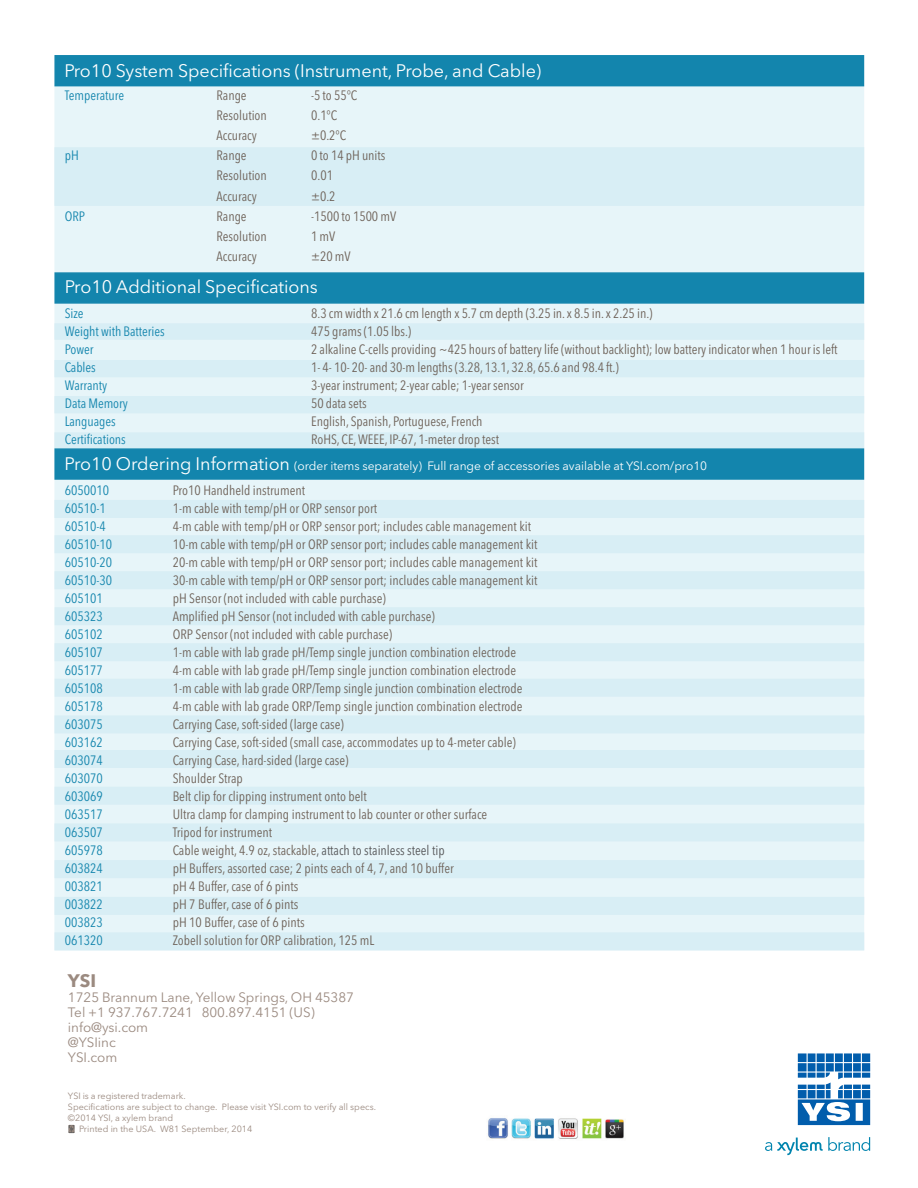
<style>
.page{position:relative;width:918px;height:1188px;background:#fff}
.page>*{position:absolute;margin:0;border:0;box-sizing:border-box;transform-origin:0 0}
.t1{font:18px "Avenir Next LT Pro";color:#fff}
.t2{font:700 18px "Avenir Next LT Pro";color:#9b8a80}
.t3{font:condensed 13.5px "Avenir Next LT Pro";color:#6e6259}
.t4{font:condensed 13.5px "Avenir Next LT Pro";color:#1385ad}
.t5{font:13.5px/15px "Avenir Next LT Pro";color:#9b8a80}
.t6{font:12px "Avenir Next LT Pro";letter-spacing:-.005em;color:#fff}
.t7{font:9px "Avenir Next LT Pro";color:#9b8a80}
.s1{font-size:18px}
.s2{color:#57585a}
</style>
<div class="page">
<div style="left:54px;top:304px;width:810px;height:646px;background:#e7f5f9"></div>
<div style="left:55px;top:932px;width:809px;height:18px;background:#d8eef5"></div>
<div style="left:55px;top:897px;width:809px;height:18px;background:#d8eef5"></div>
<div style="left:55px;top:860px;width:809px;height:18px;background:#d8eef5"></div>
<div style="left:54px;top:823px;width:810px;height:18px;background:#d8eef5"></div>
<div style="left:54px;top:86px;width:810px;height:186px;background:#e7f5f9;border:2px solid #e7f5f9"></div>
<div style="left:54px;top:55px;width:810px;height:31px;background:#1385ad"></div>
<div style="left:54px;top:147px;width:810px;height:59px;background:#d8eef5"></div>
<svg style="left:798px;top:1053px;width:72px;height:72px"></svg>
<svg style="left:765px;top:1137px;width:105px;height:18px"></svg>
<svg style="left:70px;top:1126px;width:3px;height:6px"></svg>
<div style="left:67px;top:1123px;width:9px;height:12px;border:2px solid #fff"></div>
<div style="left:54px;top:272px;width:810px;height:32px;background:#1385ad;border:2px solid #1385ad"></div>
<div style="left:54px;top:323px;width:810px;height:17px;background:#d8eef5"></div>
<div style="left:54px;top:360px;width:810px;height:17px;background:#d8eef5"></div>
<div style="left:54px;top:396px;width:810px;height:17px;background:#d8eef5"></div>
<div style="left:54px;top:432px;width:810px;height:17px;background:#d8eef5"></div>
<div style="left:54px;top:448px;width:810px;height:32px;background:#1385ad;border:2px solid #1385ad"></div>
<div style="left:54px;top:500px;width:810px;height:18px;background:#d8eef5"></div>
<div style="left:55px;top:535px;width:809px;height:18px;background:#d8eef5"></div>
<div style="left:55px;top:571px;width:809px;height:18px;background:#d8eef5"></div>
<div style="left:55px;top:607px;width:809px;height:18px;background:#d8eef5"></div>
<div style="left:55px;top:643px;width:809px;height:18px;background:#d8eef5"></div>
<img style="left:488px;top:1118px;width:136px;height:21px">
<div style="left:55px;top:679px;width:809px;height:18px;background:#d8eef5"></div>
<div style="left:55px;top:715px;width:809px;height:18px;background:#d8eef5"></div>
<div style="left:55px;top:750px;width:809px;height:18px;background:#d8eef5"></div>
<div style="left:55px;top:787px;width:809px;height:18px;background:#d8eef5"></div>
<h1 class="t1" style="left:64px;top:60px;width:479px">Pro10 System Specifications (Instrument, Probe, and Cable)</h1>
<p class="t4" style="left:65px;top:87px;width:61px">Temperature</p>
<p class="t3" style="left:217px;top:87px;width:32px">Range</p>
<p class="t3" style="left:311px;top:87px;width:48px">-5 to 55°C</p>
<p class="t3" style="left:217px;top:107px;width:52px">Resolution</p>
<p class="t3" style="left:311px;top:107px;width:28px">0.1°C</p>
<p class="t3" style="left:217px;top:127px;width:42px">Accuracy</p>
<p class="t3" style="left:311px;top:127px;width:37px">±0.2°C</p>
<p class="t4" style="left:65px;top:147px;width:15px">pH</p>
<p class="t3" style="left:217px;top:147px;width:32px">Range</p>
<p class="t3" style="left:311px;top:147px;width:76px">0 to 14 pH units</p>
<p class="t3" style="left:217px;top:167px;width:52px">Resolution</p>
<p class="t3" style="left:311px;top:167px;width:23px">0.01</p>
<p class="t3" style="left:217px;top:188px;width:42px">Accuracy</p>
<p class="t3" style="left:311px;top:188px;width:26px">±0.2</p>
<p class="t4" style="left:65px;top:208px;width:22px">ORP</p>
<p class="t3" style="left:217px;top:208px;width:32px">Range</p>
<p class="t3" style="left:311px;top:208px;width:87px">-1500 to 1500 mV</p>
<p class="t3" style="left:217px;top:228px;width:52px">Resolution</p>
<p class="t3" style="left:311px;top:228px;width:26px">1 mV</p>
<p class="t3" style="left:217px;top:248px;width:42px">Accuracy</p>
<p class="t3" style="left:311px;top:248px;width:41px">±20 mV</p>
<h1 class="t1" style="left:65px;top:276px;width:255px">Pro10 Additional Specifications</h1>
<p class="t4" style="left:65px;top:306px;width:20px">Size</p>
<p class="t3" style="left:311px;top:306px;width:343px">8.3 cm width x 21.6 cm length x 5.7 cm depth (3.25 in. x 8.5 in. x 2.25 in.)</p>
<p class="t4" style="left:65px;top:324px;width:101px">Weight with Batteries</p>
<p class="t3" style="left:311px;top:324px;width:102px">475 grams (1.05 lbs.)</p>
<p class="t4" style="left:65px;top:342px;width:30px">Power</p>
<p class="t3" style="left:311px;top:342px;width:528px">2 alkaline C-cells providing ~425 hours of battery life (without backlight); low battery indicator when 1 hour is left</p>
<p class="t4" style="left:65px;top:360px;width:33px">Cables</p>
<p class="t3" style="left:311px;top:360px;width:309px">1- 4- 10- 20- and 30-m lengths (3.28, 13.1, 32.8, 65.6 and 98.4 ft.)</p>
<p class="t4" style="left:65px;top:377px;width:44px">Warranty</p>
<p class="t3" style="left:311px;top:377px;width:214px">3-year instrument; 2-year cable; 1-year sensor</p>
<p class="t4" style="left:65px;top:395px;width:65px">Data Memory</p>
<p class="t3" style="left:311px;top:395px;width:57px">50 data sets</p>
<p class="t4" style="left:65px;top:413px;width:53px">Languages</p>
<p class="t3" style="left:311px;top:413px;width:173px">English, Spanish, Portuguese, French</p>
<p class="t4" style="left:65px;top:431px;width:63px">Certifications</p>
<p class="t3" style="left:311px;top:431px;width:190px">RoHS, CE, WEEE, IP-67, 1-meter drop test</p>
<p class="t6" style="left:65px;top:459px;width:644px"><span class="s1">Pro10 Ordering Information</span> (order items separately) Full range of accessories available at YSI.com/pro10</p>
<p class="t4" style="left:65px;top:482px;width:46px">6050010</p>
<p class="t3" style="left:173px;top:482px;width:134px">Pro10 Handheld instrument</p>
<p class="t4" style="left:65px;top:500px;width:43px">60510-1</p>
<p class="t3" style="left:173px;top:500px;width:206px">1-m cable with temp/pH or ORP sensor port</p>
<p class="t4" style="left:65px;top:518px;width:43px">60510-4</p>
<p class="t3" style="left:173px;top:518px;width:360px">4-m cable with temp/pH or ORP sensor port; includes cable management kit</p>
<p class="t4" style="left:65px;top:536px;width:49px">60510-10</p>
<p class="t3" style="left:173px;top:536px;width:366px">10-m cable with temp/pH or ORP sensor port; includes cable management kit</p>
<p class="t4" style="left:65px;top:554px;width:49px">60510-20</p>
<p class="t3" style="left:173px;top:554px;width:366px">20-m cable with temp/pH or ORP sensor port; includes cable management kit</p>
<p class="t4" style="left:65px;top:572px;width:49px">60510-30</p>
<p class="t3" style="left:173px;top:572px;width:366px">30-m cable with temp/pH or ORP sensor port; includes cable management kit</p>
<p class="t4" style="left:65px;top:590px;width:40px">605101</p>
<p class="t3" style="left:173px;top:590px;width:215px">pH Sensor (not included with cable purchase)</p>
<p class="t4" style="left:65px;top:608px;width:40px">605323</p>
<p class="t3" style="left:173px;top:608px;width:264px">Amplified pH Sensor (not included with cable purchase)</p>
<p class="t4" style="left:65px;top:626px;width:40px">605102</p>
<p class="t3" style="left:173px;top:626px;width:221px">ORP Sensor (not included with cable purchase)</p>
<p class="t4" style="left:65px;top:644px;width:40px">605107</p>
<p class="t3" style="left:173px;top:644px;width:345px">1-m cable with lab grade pH/Temp single junction combination electrode</p>
<p class="t4" style="left:65px;top:662px;width:40px">605177</p>
<p class="t3" style="left:173px;top:662px;width:345px">4-m cable with lab grade pH/Temp single junction combination electrode</p>
<p class="t4" style="left:65px;top:680px;width:40px">605108</p>
<p class="t3" style="left:173px;top:680px;width:351px">1-m cable with lab grade ORP/Temp single junction combination electrode</p>
<p class="t4" style="left:65px;top:698px;width:40px">605178</p>
<p class="t3" style="left:173px;top:698px;width:351px">4-m cable with lab grade ORP/Temp single junction combination electrode</p>
<p class="t4" style="left:65px;top:716px;width:40px">603075</p>
<p class="t3" style="left:173px;top:716px;width:173px">Carrying Case, soft-sided (large case)</p>
<p class="t4" style="left:65px;top:734px;width:40px">603162</p>
<p class="t3" style="left:173px;top:734px;width:345px">Carrying Case, soft-sided (small case, accommodates up to 4-meter cable)</p>
<p class="t4" style="left:65px;top:752px;width:40px">603074</p>
<p class="t3" style="left:173px;top:752px;width:177px">Carrying Case, hard-sided (large case)</p>
<p class="t4" style="left:65px;top:770px;width:40px">603070</p>
<p class="t3" style="left:173px;top:770px;width:72px">Shoulder Strap</p>
<p class="t4" style="left:65px;top:788px;width:40px">603069</p>
<p class="t3" style="left:173px;top:788px;width:196px">Belt clip for clipping instrument onto belt</p>
<p class="t4" style="left:65px;top:806px;width:40px">063517</p>
<p class="t3" style="left:173px;top:806px;width:316px">Ultra clamp for clamping instrument to lab counter or other surface</p>
<p class="t4" style="left:65px;top:824px;width:40px">063507</p>
<p class="t3" style="left:173px;top:824px;width:101px">Tripod for instrument</p>
<p class="t4" style="left:65px;top:842px;width:40px">605978</p>
<p class="t3" style="left:173px;top:842px;width:274px">Cable weight, 4.9 oz, stackable<span class="s2">, attach to stainless steel tip</span></p>
<p class="t4" style="left:65px;top:860px;width:40px">603824</p>
<p class="t3" style="left:173px;top:860px;width:283px">pH Buffers, assorted case; 2 pints each of 4, 7, and 10 buffer</p>
<p class="t4" style="left:65px;top:878px;width:40px">003821</p>
<p class="t3" style="left:173px;top:878px;width:127px">pH 4 Buffer, case of 6 pints</p>
<p class="t4" style="left:65px;top:896px;width:40px">003822</p>
<p class="t3" style="left:173px;top:896px;width:127px">pH 7 Buffer, case of 6 pints</p>
<p class="t4" style="left:65px;top:914px;width:40px">003823</p>
<p class="t3" style="left:173px;top:914px;width:134px">pH 10 Buffer, case of 6 pints</p>
<p class="t4" style="left:65px;top:932px;width:40px">061320</p>
<p class="t3" style="left:173px;top:932px;width:203px">Zobell solution for ORP calibration, 125 mL</p>
<h1 class="t2" style="left:68px;top:969px;width:30px">YSI</h1>
<p class="t5" style="left:68px;top:989px;width:288px">1725 Brannum Lane, Yellow Springs, OH 45387<br>Tel +1 937.767.7241 800.897.4151 (US) info@ysi.com<br>@YSIinc<br>YSI.com</p>
<p class="t7" style="left:68px;top:1091px;width:119px">YSI is a registered trademark.</p>
<p class="t7" style="left:68px;top:1101px;width:310px">Specifications are subject to change. Please visit YSI.com to verify all specs.</p>
<p class="t7" style="left:68px;top:1112px;width:107px">©2014 YSI, a xylem brand</p>
<p class="t7" style="left:79px;top:1123px;width:175px">Printed in the USA. W81 September, 2014</p>
</div>
